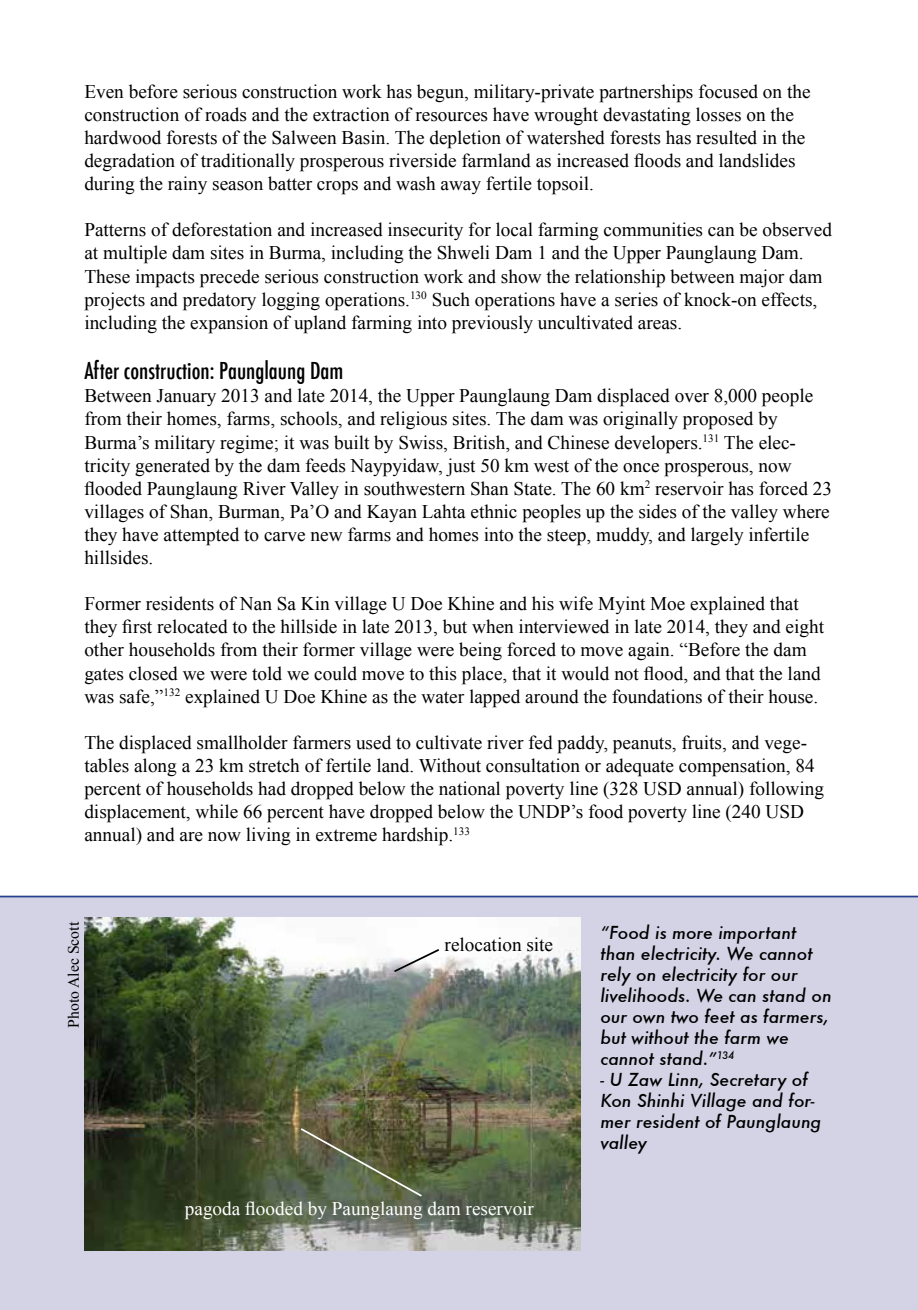
<style>
.page{position:relative;width:918px;height:1310px;background:#fff}
.page>*{position:absolute;margin:0;border:0;box-sizing:border-box;transform-origin:0 0}
.t1{font:500 condensed 22.75px "Futura";color:#000}
.t2{font:19.25px/23.1px "Times New Roman";color:#000}
.t3{font:19.25px "Times New Roman";color:#fff}
.t4{font:italic 500 17.5px/21px "Futura";color:#000}
.t5{font:15.75px "Times New Roman";color:#000}
</style>
<div class="page">
<div style="left:0;top:895px;width:918px;height:415px;background:#d4d3e6"></div>
<img style="left:84px;top:918px;width:497px;height:332px">
<svg style="left:299px;top:1126px;width:125px;height:72px;background:#5d6344"></svg>
<svg style="left:392px;top:947px;width:49px;height:26px"></svg>
<p class="t2" style="left:84px;top:79px;width:728px">Even before serious construction work has begun, military-private partnerships focused on the construction of roads and the extraction of resources have wrought devastating losses on the hardwood forests of the Salween Basin. The depletion of watershed forests has resulted in the degradation of traditionally prosperous riverside farmland as increased floods and landslides during the rainy season batter crops and wash away fertile topsoil.</p>
<p class="t2" style="left:84px;top:218px;width:749px">Patterns of deforestation and increased insecurity for local farming communities can be observed at multiple dam sites in Burma, including the Shweli Dam 1 and the Upper Paunglaung Dam.<br>These impacts precede serious construction work and show the relationship between major dam projects and predatory logging operations.<sup>130</sup> Such operations have a series of knock-on effects, including the expansion of upland farming into previously uncultivated areas.</p>
<p class="t1" style="left:84px;top:356px;width:261px">After construction: Paunglaung Dam</p>
<p class="t2" style="left:84px;top:384px;width:749px">Between January 2013 and late 2014, the Upper Paunglaung Dam displaced over 8,000 people from their homes, farms, schools, and religious sites. The dam was originally proposed by Burma’s military regime; it was built by Swiss, British, and Chinese developers.<sup>131</sup> The elec&shy;tricity generated by the dam feeds Naypyidaw, just 50 km west of the once prosperous, now flooded Paunglaung River Valley in southwestern Shan State. The 60 km<sup>2</sup> reservoir has forced 23 villages of Shan, Burman, Pa’O and Kayan Lahta ethnic peoples up the sides of the valley where they have attempted to carve new farms and homes into the steep, muddy, and largely infertile hillsides.</p>
<p class="t2" style="left:84px;top:592px;width:741px">Former residents of Nan Sa Kin village U Doe Khine and his wife Myint Moe explained that they first relocated to the hillside in late 2013, but when interviewed in late 2014, they and eight other households from their former village were being forced to move again. “Before the dam gates closed we were told we could move to this place, that it would not flood, and that the land was safe,”<sup>132</sup> explained U Doe Khine as the water lapped around the foundations of their house.</p>
<p class="t2" style="left:84px;top:730px;width:741px">The displaced smallholder farmers used to cultivate river fed paddy, peanuts, fruits, and vege&shy;tables along a 23 km stretch of fertile land. Without consultation or adequate compensation, 84 percent of households had dropped below the national poverty line (328 USD annual) following displacement, while 66 percent have dropped below the UNDP’s food poverty line (240 USD annual) and are now living in extreme hardship.<sup>133</sup></p>
<p class="t5" style="left:63px;top:1028px;width:107px;rotate:-90deg">Photo Alec Scott</p>
<p class="t2" style="left:444px;top:932px;width:110px">relocation site</p>
<p class="t3" style="left:185px;top:1196px;width:351px">pagoda flooded by Paunglaung dam reservoir</p>
<p class="t4" style="left:600px;top:921px;width:233px">“Food is more important than electricity. We cannot rely on electricity for our livelihoods. We can stand on our own two feet as farmers, but without the farm we cannot stand.”<sup>134</sup></p>
<p class="t4" style="left:600px;top:1068px;width:222px">- U Zaw Linn, Secretary of<br>Kon Shinhi Village and for&shy;mer resident of Paunglaung valley</p>
</div>
